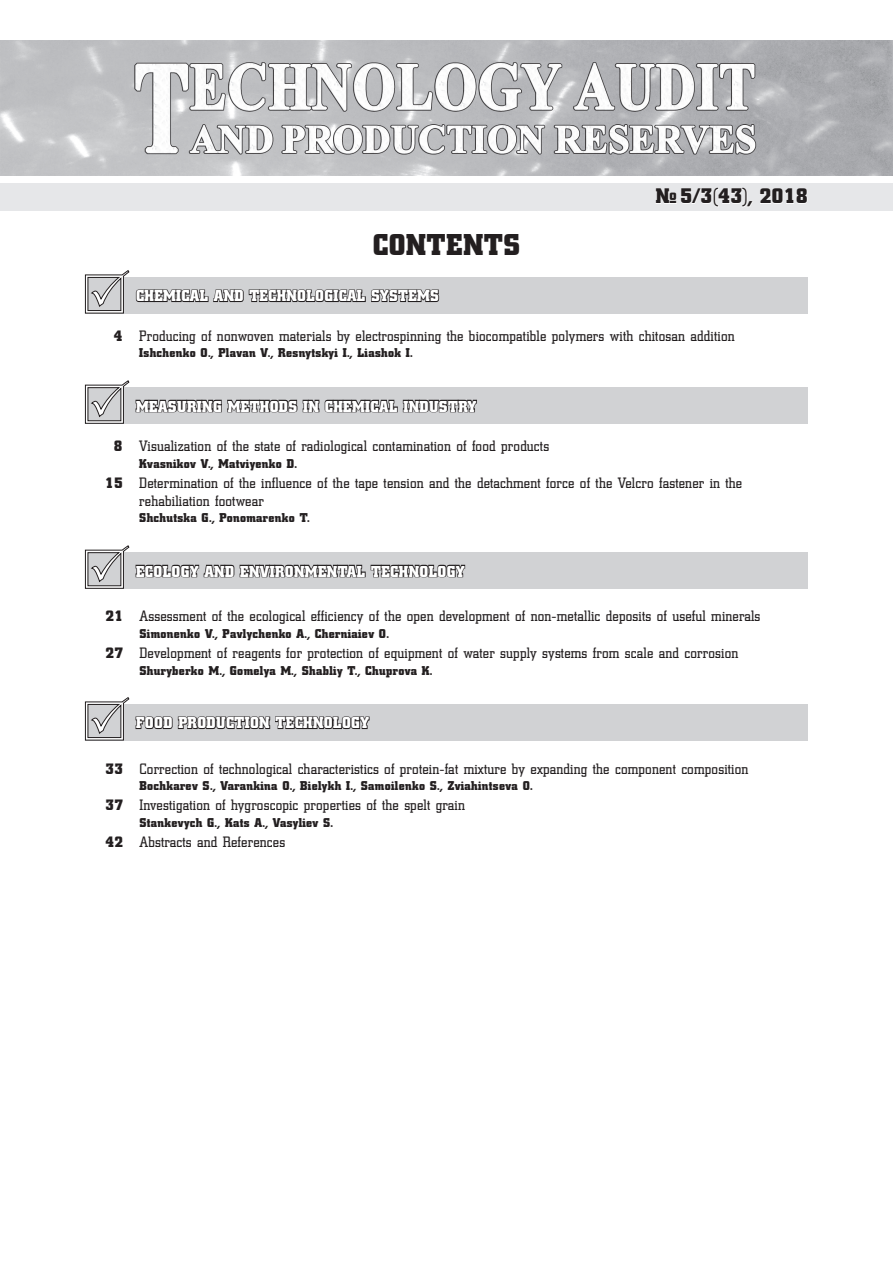
<style>
.page{position:relative;width:893px;height:1276px;background:#fff}
.page>*{position:absolute;margin:0;border:0;box-sizing:border-box;transform-origin:0 0}
.t1{font:30px "Coliseum Black C";letter-spacing:.025em;color:#231f20}
.t2{font:21px "Coliseum Black C";color:#231f20}
.t3{font:15.75px "Coliseum Black C";letter-spacing:.025em;color:#fff}
.t4{font:15px/18px "Coliseum C";letter-spacing:.015em;color:#231f20}
.t5{font:12.75px "Coliseum Black C";letter-spacing:.025em;color:#231f20}
.s1{font-family:"Coliseum Black C"}
</style>
<div class="page">
<div style="left:85px;top:704px;width:723px;height:36px;background:#d1d2d4"></div>
<svg style="left:85px;top:697px;width:285px;height:44px"></svg>
<div style="left:85px;top:552px;width:723px;height:37px;background:#d1d2d4"></div>
<svg style="left:85px;top:545px;width:381px;height:44px"></svg>
<div style="left:0;top:183px;width:893px;height:27px;background:#e6e7e9"></div>
<svg style="left:656px;top:188px;width:152px;height:19px"></svg>
<img style="left:0;top:41px;width:893px;height:135px">
<div style="left:85px;top:277px;width:723px;height:36px;background:#d1d2d4"></div>
<svg style="left:85px;top:270px;width:355px;height:44px"></svg>
<div style="left:85px;top:387px;width:723px;height:37px;background:#d1d2d4"></div>
<svg style="left:85px;top:380px;width:392px;height:44px"></svg>
<h1 class="t1" style="left:373px;top:227px;width:149px">CONTENTS</h1>
<p class="t3" style="left:136px;top:287px;width:304px">CHEMICAL AND TECHNOLOGICAL SYSTEMS</p>
<h2 class="t2" style="left:656px;top:184px;width:154px">№ 5/3(43), 2018</h2>
<p class="t4" style="left:114px;top:326px;width:622px"><span class="s1">4</span> Producing of nonwoven materials by electrospinning the biocompatible polymers with chitosan addition</p>
<p class="t5" style="left:139px;top:346px;width:275px">Ishchenko O., Plavan V., Resnytskyi I., Liashok I.</p>
<p class="t3" style="left:136px;top:397px;width:342px">MEASURING METHODS IN CHEMICAL INDUSTRY</p>
<p class="t4" style="left:114px;top:437px;width:437px"><span class="s1">8</span> Visualization of the state of radiological contamination of food products</p>
<p class="t5" style="left:139px;top:456px;width:159px">Kvasnikov V., Matviyenko D.</p>
<p class="t4" style="left:139px;top:473px;width:604px;text-indent:-34px"><span class="s1">15</span> Determination of the influence of the tape tension and the detachment force of the Velcro fastener in the rehabiliation footwear</p>
<p class="t5" style="left:139px;top:510px;width:172px">Shchutska G., Ponomarenko T.</p>
<p class="t3" style="left:136px;top:562px;width:330px">ECOLOGY AND ENVIRONMENTAL TECHNOLOGY</p>
<p class="t4" style="left:105px;top:607px;width:656px"><span class="s1">21</span> Assessment of the ecological efficiency of the open development of non-metallic deposits of useful minerals</p>
<p class="t5" style="left:139px;top:626px;width:251px">Simonenko V., Pavlychenko A., Cherniaiev О.</p>
<p class="t4" style="left:105px;top:643px;width:634px"><span class="s1">27</span> Development of reagents for protection of equipment of water supply systems from scale and corrosion</p>
<p class="t5" style="left:139px;top:663px;width:295px">Shuryberko M., Gomelya M., Shabliy T., Chuprova K.</p>
<p class="t3" style="left:136px;top:714px;width:234px">FOOD PRODUCTION TECHNOLOGY</p>
<p class="t4" style="left:105px;top:759px;width:644px"><span class="s1">33</span> Correction of technological characteristics of protein-fat mixture by expanding the component composition</p>
<p class="t5" style="left:139px;top:778px;width:395px">Bochkarev S., Varankina O., Bielykh I., Samoilenko S., Zviahintseva O.</p>
<p class="t4" style="left:105px;top:796px;width:361px"><span class="s1">37</span> Investigation of hygroscopic properties of the spelt grain</p>
<p class="t5" style="left:139px;top:815px;width:195px">Stankevych G., Kats A., Vasyliev S.</p>
<p class="t4" style="left:105px;top:832px;width:181px"><span class="s1">42</span> Abstracts and References</p>
</div>
